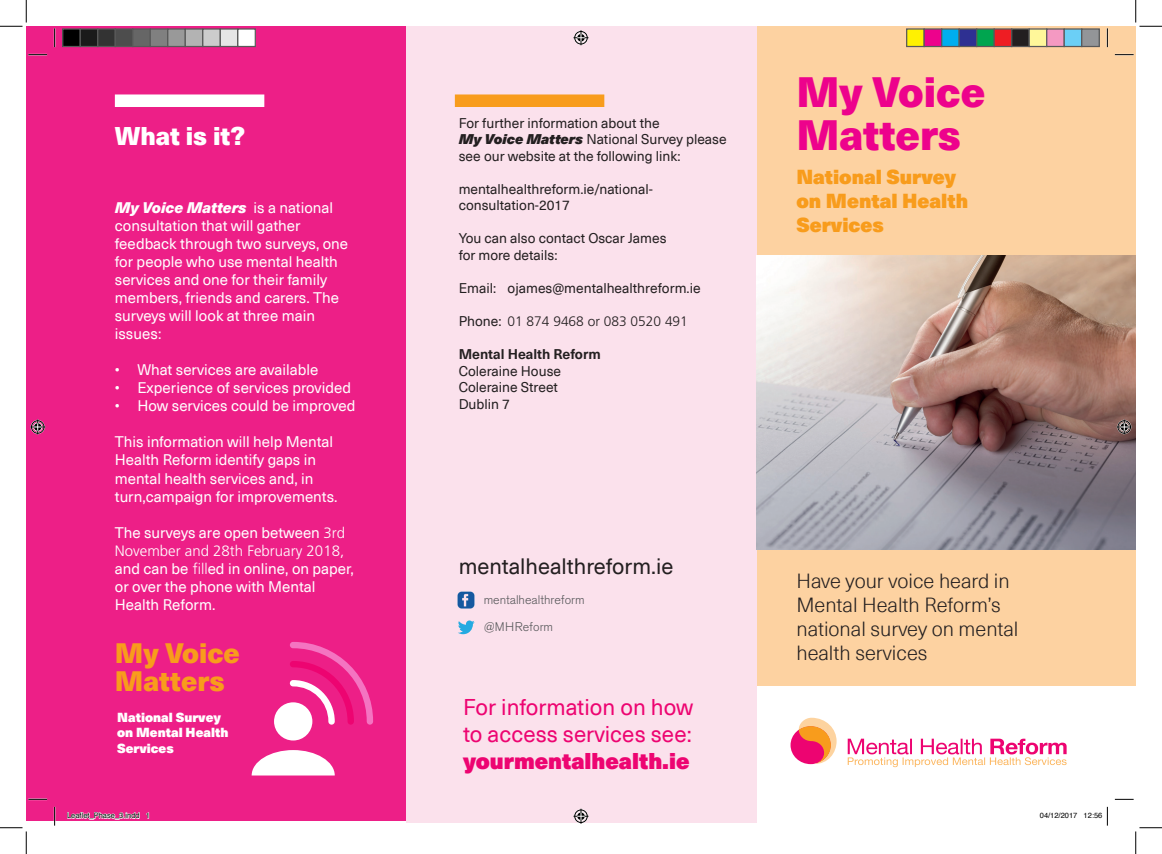
<style>
.page{position:relative;width:1162px;height:854px;background:#fff}
.page>*{position:absolute;margin:0;border:0;box-sizing:border-box;transform-origin:0 0}
.t1{font:900 41.38px/42.5px "Neue Haas Unica Pro";color:#ed028c}
.t2{font:900 27.38px/28.1px "Neue Haas Unica Pro";color:#f89c1c}
.t3{font:900 25px "Neue Haas Unica Pro";color:#fff}
.t4{font:22.25px/26.8px "Neue Haas Unica Pro";color:#ed0471}
.t5{font:22.25px "Neue Haas Unica Pro X Black";color:#ed0471}
.t6{font:21.75px "Neue Haas Unica Pro";color:#231f20}
.t7{font:300 20px/24px "Neue Haas Unica Pro";color:#231f20}
.t8{font:19.75px/23.8px "Neue Haas Unica Pro X Black";color:#f89c1c}
.t9{font:15px/18px "Neue Haas Unica Pro";color:#fff}
.t10{font:300 15px "Frutiger";color:#fff}
.t11{font:13.75px/16.5px "Neue Haas Unica Pro";color:#231f20}
.t12{font:300 13.75px "Frutiger";color:#231f20}
.t13{font:700 13.75px "Neue Haas Unica Pro";color:#231f20}
.t14{font:12.88px/15.4px "Neue Haas Unica Pro X Black";color:#fff}
.t15{font:300 12.38px/27px "Akzidenz Grotesk BE";color:#57585a}
.t16{font:7.5px "Helvetica";color:#000}
.s1{font-weight:900;font-style:italic}
.s2{font-family:"Frutiger";font-weight:300}
.s3{font-family:"Neue Haas Unica Pro X Black It"}
.s4{font-family:"Neue Haas Unica Pro";font-weight:400}
</style>
<div class="page">
<div style="left:757px;top:26px;width:378px;height:659px;background:#fdd2a1"></div>
<div style="left:406px;top:26px;width:351px;height:796px;background:#fbe1ec"></div>
<div style="left:26px;top:26px;width:379px;height:794px;background:#ed1f87"></div>
<svg style="left:790px;top:725px;width:41px;height:39px"></svg>
<svg style="left:798px;top:717px;width:38px;height:46px;background:#f6887a"></svg>
<svg style="left:847px;top:738px;width:219px;height:29px"></svg>
<svg style="left:458px;top:620px;width:16px;height:14px"></svg>
<img style="left:457px;top:591px;width:18px;height:17px">
<img style="left:757px;top:255px;width:378px;height:294px">
<div style="left:115px;top:94px;width:149px;height:13px;background:#fff"></div>
<div style="left:455px;top:94px;width:149px;height:13px;background:#f89c1c"></div>
<svg style="left:290px;top:642px;width:83px;height:82px"></svg>
<div style="left:274px;top:702px;width:38px;height:38px;background:#fff;border-radius:50%"></div>
<svg style="left:252px;top:750px;width:83px;height:25px"></svg>
<svg style="left:28px;top:54px;width:19px;height:1px"></svg>
<svg style="left:1114px;top:54px;width:19px;height:1px"></svg>
<svg style="left:28px;top:798px;width:19px;height:1px"></svg>
<svg style="left:1115px;top:798px;width:18px;height:1px"></svg>
<svg style="left:54px;top:28px;width:1px;height:19px"></svg>
<svg style="left:54px;top:806px;width:1px;height:19px"></svg>
<svg style="left:1106px;top:28px;width:2px;height:19px"></svg>
<svg style="left:0;top:0;width:27px;height:27px"></svg>
<svg style="left:0;top:827px;width:27px;height:26px"></svg>
<svg style="left:1135px;top:0;width:27px;height:27px"></svg>
<svg style="left:1135px;top:827px;width:27px;height:26px"></svg>
<svg style="left:573px;top:30px;width:15px;height:15px"></svg>
<svg style="left:573px;top:808px;width:15px;height:15px"></svg>
<svg style="left:30px;top:419px;width:15px;height:15px"></svg>
<svg style="left:1116px;top:419px;width:15px;height:15px"></svg>
<div style="left:63px;top:29px;width:17px;height:17px;background:#000"></div>
<div style="left:62px;top:28px;width:19px;height:19px;border:1px solid #595959"></div>
<div style="left:80px;top:29px;width:18px;height:17px;background:#1a1a1a"></div>
<div style="left:80px;top:28px;width:18px;height:19px;border:1px solid #595959"></div>
<div style="left:98px;top:29px;width:17px;height:17px;background:#333"></div>
<div style="left:97px;top:28px;width:19px;height:19px;border:1px solid #595959"></div>
<div style="left:115px;top:29px;width:18px;height:17px;background:#4d4d4d"></div>
<div style="left:115px;top:28px;width:18px;height:19px;border:1px solid #595959"></div>
<div style="left:133px;top:29px;width:17px;height:17px;background:#666"></div>
<div style="left:132px;top:28px;width:19px;height:19px;border:1px solid #595959"></div>
<div style="left:150px;top:29px;width:18px;height:17px;background:#808080"></div>
<div style="left:150px;top:28px;width:18px;height:19px;border:1px solid #595959"></div>
<div style="left:168px;top:29px;width:17px;height:17px;background:#999"></div>
<div style="left:167px;top:28px;width:19px;height:19px;border:1px solid #595959"></div>
<div style="left:185px;top:29px;width:18px;height:17px;background:#b3b3b3"></div>
<div style="left:185px;top:28px;width:18px;height:19px;border:1px solid #595959"></div>
<div style="left:203px;top:29px;width:17px;height:17px;background:#ccc"></div>
<div style="left:202px;top:28px;width:19px;height:19px;border:1px solid #595959"></div>
<div style="left:220px;top:29px;width:18px;height:17px;background:#e6e6e6"></div>
<div style="left:220px;top:28px;width:18px;height:19px;border:1px solid #595959"></div>
<div style="left:238px;top:29px;width:17px;height:17px;background:#fff"></div>
<div style="left:237px;top:28px;width:19px;height:19px;border:1px solid #595959"></div>
<div style="left:906px;top:29px;width:18px;height:17px;background:#fff101"></div>
<div style="left:906px;top:28px;width:18px;height:19px;border:1px solid #595959"></div>
<div style="left:924px;top:29px;width:17px;height:17px;background:#ed028c"></div>
<div style="left:923px;top:28px;width:19px;height:19px;border:1px solid #595959"></div>
<div style="left:941px;top:29px;width:18px;height:17px;background:#00aeef"></div>
<div style="left:941px;top:28px;width:18px;height:19px;border:1px solid #595959"></div>
<div style="left:959px;top:29px;width:17px;height:17px;background:#2e3092"></div>
<div style="left:958px;top:28px;width:19px;height:19px;border:1px solid #595959"></div>
<div style="left:976px;top:29px;width:18px;height:17px;background:#00a54f"></div>
<div style="left:976px;top:28px;width:18px;height:19px;border:1px solid #595959"></div>
<div style="left:994px;top:29px;width:17px;height:17px;background:#ee1d23"></div>
<div style="left:993px;top:28px;width:19px;height:19px;border:1px solid #595959"></div>
<div style="left:1011px;top:29px;width:18px;height:17px;background:#231f20"></div>
<div style="left:1011px;top:28px;width:18px;height:19px;border:1px solid #595959"></div>
<div style="left:1029px;top:29px;width:17px;height:17px;background:#fff79a"></div>
<div style="left:1028px;top:28px;width:19px;height:19px;border:1px solid #595959"></div>
<div style="left:1046px;top:29px;width:18px;height:17px;background:#f499c2"></div>
<div style="left:1046px;top:28px;width:18px;height:19px;border:1px solid #595959"></div>
<div style="left:1064px;top:29px;width:17px;height:17px;background:#6bcff6"></div>
<div style="left:1063px;top:28px;width:19px;height:19px;border:1px solid #595959"></div>
<div style="left:1081px;top:29px;width:18px;height:17px;background:#939598"></div>
<div style="left:1081px;top:28px;width:18px;height:19px;border:1px solid #595959"></div>
<svg style="left:67px;top:812px;width:73px;height:7px"></svg>
<svg style="left:146px;top:812px;width:3px;height:6px"></svg>
<svg style="left:1106px;top:806px;width:2px;height:19px"></svg>
<h3 class="t3" style="left:115px;top:120px;width:132px">What is it?</h3>
<p class="t9" style="left:115px;top:199px;width:235px"><span class="s1">My Voice Matters</span> is a national consultation that will gather feedback through two surveys, one for people who use mental health services and one for their family members, friends and carers. The surveys will look at three main issues:</p>
<p class="t9" style="left:115px;top:361px;width:205px">• What services are available</p>
<p class="t9" style="left:115px;top:379px;width:238px">• Experience of services provided</p>
<p class="t9" style="left:115px;top:397px;width:242px">• How services could be improved</p>
<p class="t9" style="left:115px;top:433px;width:224px">This information will help Mental<br>Health Reform identify gaps in mental health services and, in turn,campaign for improvements.</p>
<p class="t9" style="left:115px;top:523px;width:232px">The surveys are open between <span class="s2">3rd</span></p>
<p class="t10" style="left:115px;top:541px;width:231px">November and 28th February 2018,</p>
<p class="t9" style="left:115px;top:559px;width:240px">and can be <span class="s2">fill</span>ed in online, on paper, or over the phone with Mental<br>Health Reform.</p>
<h2 class="t2" style="left:115px;top:639px;width:126px">My Voice<br>Matters</h2>
<p class="t14" style="left:117px;top:709px;width:113px">National Survey on Mental Health<br>Services</p>
<p class="t11" style="left:459px;top:115px;width:269px">For further information about the<br><span class="s3">My Voice Matters</span> National Survey please see our website at the following link:</p>
<p class="t11" style="left:459px;top:181px;width:196px">mentalhealthreform.ie/national&shy;consultation-2017</p>
<p class="t11" style="left:459px;top:230px;width:209px">You can also contact Oscar James for more details:</p>
<p class="t11" style="left:459px;top:280px;width:243px">Email: ojames@mentalhealthreform.ie</p>
<p class="t12" style="left:459px;top:313px;width:231px"><span class="s4">Phone:</span> 01 874 9468 or 083 0520 491</p>
<p class="t13" style="left:459px;top:345px;width:144px">Mental Health Reform</p>
<p class="t11" style="left:459px;top:362px;width:104px">Coleraine House<br>Coleraine Street<br>Dublin 7</p>
<h3 class="t6" style="left:459px;top:553px;width:216px">mentalhealthreform.ie</h3>
<p class="t15" style="left:483px;top:586px;width:103px">mentalhealthreform @MHReform</p>
<h3 class="t4" style="left:463px;top:694px;width:232px">For information on how to access services see:</h3>
<h3 class="t5" style="left:463px;top:746px;width:228px">yourmentalhealth.ie</h3>
<h1 class="t1" style="left:796px;top:72px;width:190px">My Voice<br>Matters</h1>
<h3 class="t8" style="left:796px;top:165px;width:173px">National Survey on Mental Health<br>Services</h3>
<h3 class="t7" style="left:796px;top:568px;width:223px">Have your voice heard in<br>Mental Health Reform’s national survey on mental health services</h3>
<p class="t16" style="left:67px;top:809px;width:84px">Leaflet_Phase_3.indd 1</p>
<p class="t16" style="left:1039px;top:809px;width:64px">04/12/2017 12:56</p>
</div>
